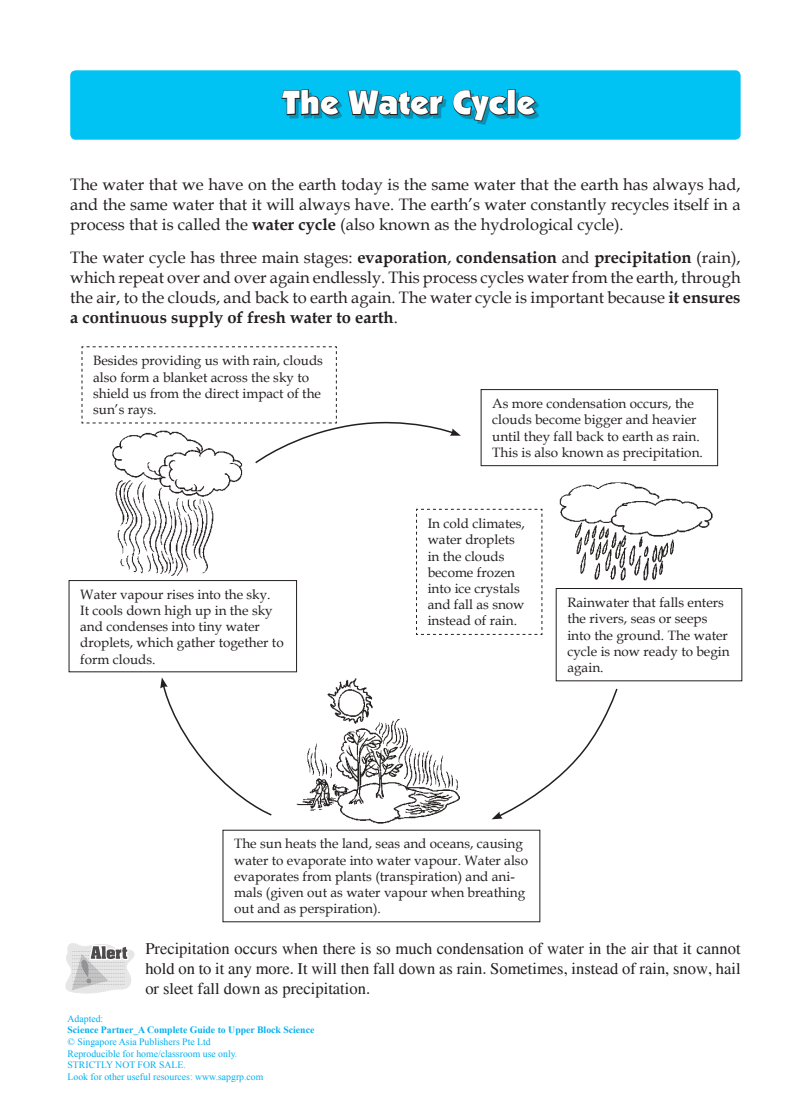
<style>
.page{position:relative;width:811px;height:1108px;background:#fff}
.page>*{position:absolute;margin:0;border:0;box-sizing:border-box;transform-origin:0 0}
.t1{font:33px "Boulder";letter-spacing:.01em;color:#fff}
.t2{font:16.5px/19.8px "Book Antiqua";color:#241f1f;text-align:justify}
.t3{font:16.5px/19.8px "Times";color:#241f1f;text-align:justify}
.t4{font:13.5px/16.2px "Book Antiqua";color:#241f1f}
.t5{font:9.75px/11.7px "Times New Roman";color:#00aeef}
.t6{font:700 9.75px "Times New Roman";color:#00aeef}
.s1{font-weight:700}
</style>
<div class="page">
<div style="left:70px;top:70px;width:670px;height:70px;background:#00c3f4;border-radius:5px"></div>
<div style="left:72px;top:72px;width:672px;height:58px;background:#00c3f4"></div>
<svg style="left:281px;top:89px;width:59px;height:27px"></svg>
<svg style="left:347px;top:90px;width:97px;height:26px"></svg>
<svg style="left:452px;top:89px;width:84px;height:33px"></svg>
<div style="left:480px;top:389px;width:237px;height:77px;border:1px solid #241f1f"></div>
<div style="left:69px;top:580px;width:228px;height:92px;border:1px solid #241f1f"></div>
<svg style="left:416px;top:508px;width:126px;height:127px"></svg>
<div style="left:555px;top:588px;width:186px;height:93px;border:1px solid #241f1f"></div>
<svg style="left:81px;top:346px;width:379px;height:118px"></svg>
<svg style="left:160px;top:677px;width:112px;height:139px"></svg>
<svg style="left:492px;top:688px;width:126px;height:131px"></svg>
<img style="left:108px;top:423px;width:137px;height:158px">
<img style="left:559px;top:482px;width:154px;height:99px">
<img style="left:284px;top:671px;width:176px;height:153px">
<svg style="left:65px;top:943px;width:69px;height:50px"></svg>
<h1 class="t1" style="left:282px;top:84px;width:254px">The Water Cycle</h1>
<p class="t2" style="left:70px;top:174px;width:671px">The water that we have on the earth today is the same water that the earth has always had, and the same water that it will always have. The earth’s water constantly recycles itself in a process that is called the <span class="s1">water cycle</span> (also known as the hydrological cycle).</p>
<p class="t2" style="left:70px;top:247px;width:671px">The water cycle has three main stages: <span class="s1">evaporation</span>, <span class="s1">condensation</span> and <span class="s1">precipitation</span> (rain), which repeat over and over again endlessly. This process cycles water from the earth, through the air, to the clouds, and back to earth again. The water cycle is important because <span class="s1">it ensures a continuous supply of fresh water to earth</span>.</p>
<p class="t4" style="left:93px;top:352px;width:231px">Besides providing us with rain, clouds also form a blanket across the sky to shield us from the direct impact of the sun’s rays.</p>
<p class="t4" style="left:492px;top:395px;width:212px">As more condensation occurs, the clouds become bigger and heavier until they fall back to earth as rain.<br>This is also known as precipitation.</p>
<p class="t4" style="left:80px;top:585px;width:205px">Water vapour rises into the sky.<br>It cools down high up in the sky and condenses into tiny water droplets, which gather together to form clouds.</p>
<p class="t4" style="left:427px;top:515px;width:99px">In cold climates, water droplets in the clouds become frozen into ice crystals and fall as snow instead of rain.</p>
<p class="t4" style="left:567px;top:594px;width:164px">Rainwater that falls enters the rivers, seas or seeps into the ground. The water cycle is now ready to begin again.</p>
<p class="t4" style="left:234px;top:835px;width:295px">The sun heats the land, seas and oceans, causing water to evaporate into water vapour. Water also evaporates from plants (transpiration) and ani&shy;mals (given out as water vapour when breathing out and as perspiration).</p>
<p class="t3" style="left:145px;top:938px;width:596px">Precipitation occurs when there is so much condensation of water in the air that it cannot hold on to it any more. It will then fall down as rain. Sometimes, instead of rain, snow, hail or sleet fall down as precipitation.</p>
<p class="t5" style="left:67px;top:1011px;width:37px">Adapted:</p>
<p class="t6" style="left:67px;top:1022px;width:248px">Science Partner_A Complete Guide to Upper Block Science</p>
<p class="t5" style="left:67px;top:1035px;width:197px">© Singapore Asia Publishers Pte Ltd Reproducible for home/classroom use only.<br>STRICTLY NOT FOR SALE.<br>Look for other useful resources: www.sapgrp.com</p>
</div>
